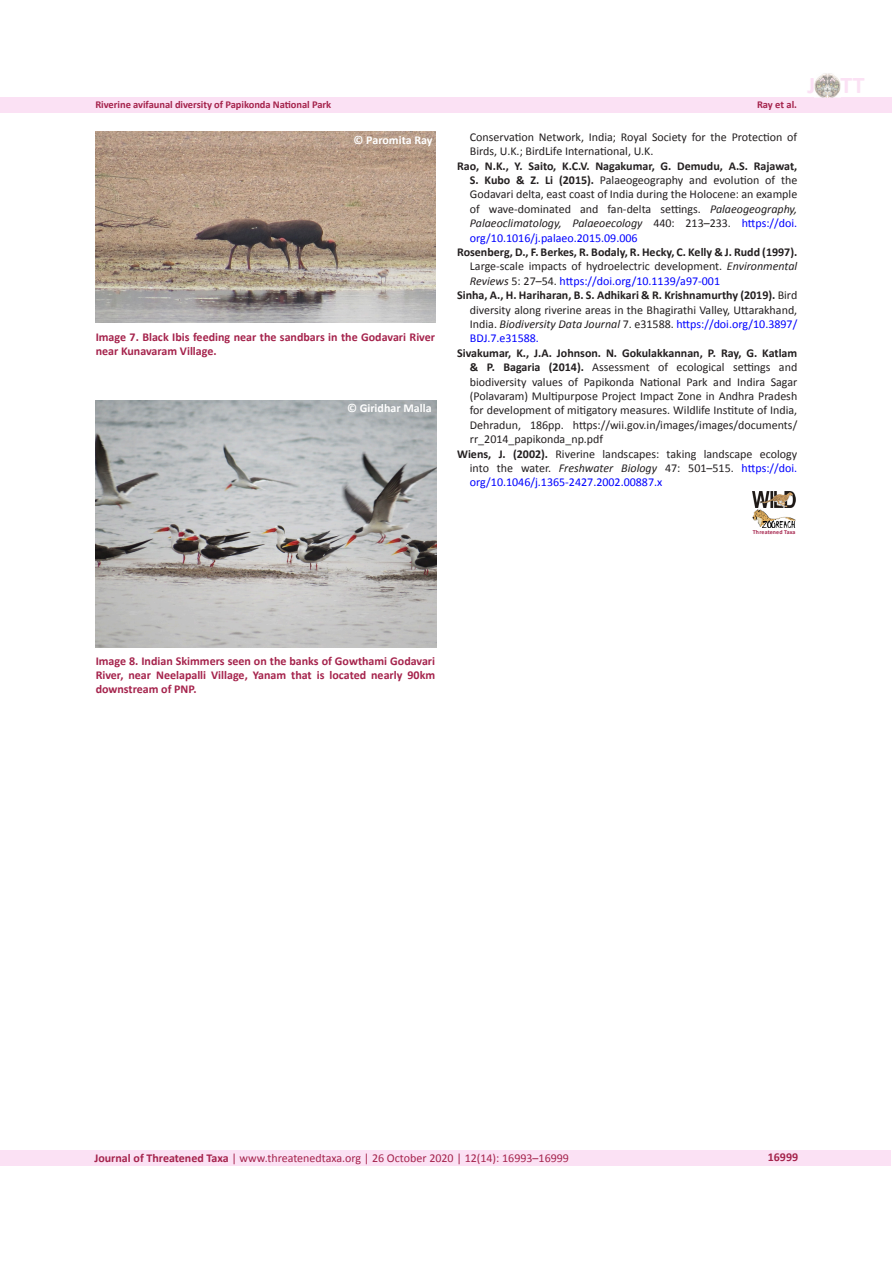
<style>
.page{position:relative;width:893px;height:1263px;background:#fff}
.page>*{position:absolute;margin:0;border:0;box-sizing:border-box;transform-origin:0 0}
.t1{font:700 24px "Calibri";color:#fbe1f4}
.t2{font:12px/14.4px "Calibri";color:#231f20;text-align:justify}
.t3{font:700 12px/14.4px "Calibri";color:#a5234c}
.t4{font:700 12px/14.4px "Calibri";color:#231f20;text-align:justify}
.t5{font:12px/14.4px "Calibri";color:#00f;text-align:justify}
.t6{font:12px "Calibri 2";color:#a5234c}
.t7{font:700 12px "Calibri";color:#fff}
.t8{font:12px "Calibri Bold 2";color:#a5234c}
.t9{font:700 10.5px "Calibri";letter-spacing:-.005em;color:#a5234c}
.t10{font:10.5px "Calibri Bold 2";letter-spacing:-.005em;color:#a5234c}
.t11{font:700 6px "Calibri";color:#a5234c}
.s1{font-weight:700}
.s2{font-style:italic}
.s3{font-family:"Calibri 2"}
.s4{color:#00f}
.s5{font-weight:400}
.s6{font-family:"Calibri Italic 2";font-weight:400}
.s7{font-weight:400;color:#00f}
.s8{font-family:"Calibri Italic 2"}
.s9{font-family:"Calibri 2";color:#00f}
.s10{font-weight:700;color:#231f20}
.s11{font-family:"Calibri 2";color:#231f20}
.s12{color:#231f20}
.s13{font-family:"Calibri Italic 2";color:#231f20}
.s14{font-family:"Calibri Bold 2"}
</style>
<div class="page">
<div style="left:1px;top:97px;width:891px;height:15px;background:#fbe1f4"></div>
<div style="left:0;top:1150px;width:891px;height:16px;background:#fbe1f4"></div>
<img style="left:815px;top:73px;width:25px;height:24px">
<img style="left:96px;top:132px;width:339px;height:191px">
<img style="left:96px;top:400px;width:340px;height:248px">
<img style="left:753px;top:492px;width:43px;height:36px">
<p class="t9" style="left:95px;top:98px;width:237px">Riverine avifaunal diversity of Papikonda National Park</p>
<p class="t10" style="left:757px;top:98px;width:42px">Ray et al.</p>
<p class="t7" style="left:354px;top:132px;width:80px">© Paromita Ray</p>
<p class="t3" style="left:96px;top:330px;width:341px">Image 7. Black Ibis feeding near the sandbars in the Godavari River near Kunavaram Village.</p>
<p class="t7" style="left:347px;top:400px;width:86px">© Giridhar Malla</p>
<p class="t2" style="left:470px;top:130px;width:329px">Conservation Network, India; Royal Society for the Protection of<br>Birds, U.K.; BirdLife International, U.K.</p>
<p class="t2" style="left:470px;top:158px;width:329px;text-indent:-13px"><span class="s1">Rao, N.K., Y. Saito, K.C.V. Nagakumar, G. Demudu, A.S. Rajawat, S. Kubo &amp; Z. Li (2015).</span> Palaeogeography and evolution of the Godavari delta, east coast of India during the Holocene: an example of wave-dominated and fan-delta settings. <span class="s2">Palaeogeography, Palaeoclimatology, Palaeoecology</span> <span class="s3">440: 213–233.</span> <span class="s4">https://doi. org/10.1016/j.palaeo.2015.09.006</span></p>
<p class="t4" style="left:470px;top:245px;width:329px;text-indent:-13px">Rosenberg, D., F. Berkes, R. Bodaly, R. Hecky, C. Kelly &amp; J. Rudd (1997).<br><span class="s5">Large-scale impacts of hydroelectric development.</span> <span class="s6">Environmental Reviews</span> <span class="s5">5: 27–54.</span> <span class="s7">https://doi.org/10.1139/a97-001</span></p>
<p class="t2" style="left:470px;top:288px;width:329px;text-indent:-13px"><span class="s1">Sinha, A., H. Hariharan, B. S. Adhikari &amp; R. Krishnamurthy (2019).</span> Bird diversity along riverine areas in the Bhagirathi Valley, Uttarakhand, <span class="s3">India.</span> <span class="s8">Biodiversity Data Journal</span> 7. e31588. <span class="s4">https://doi.org/10.3897/ BDJ.7.e31588</span><span class="s9">.</span></p>
<p class="t2" style="left:470px;top:346px;width:329px;text-indent:-13px"><span class="s1">Sivakumar, K., J.A. Johnson. N. Gokulakkannan, P. Ray, G. Katlam &amp; P. Bagaria (2014).</span> Assessment of ecological settings and biodiversity values of Papikonda National Park and Indira Sagar (Polavaram) Multipurpose Project Impact Zone in Andhra Pradesh for development of mitigatory measures. Wildlife Institute of India, Dehradun, 186pp. https://wii.gov.in/images/images/documents/ <span class="s3">rr_2014_papikonda_np.pdf</span></p>
<p class="t5" style="left:470px;top:446px;width:329px;text-indent:-13px"><span class="s10">Wiens, J. (2002).</span> <span class="s11">Riverine landscapes: taking landscape ecology </span><span class="s12">into the water.</span> <span class="s13">Freshwater Biology</span> <span class="s12">47: 501–515.</span> https://doi. org/10.1046/j.1365-2427.2002.00887.x</p>
<h1 class="t1" style="left:808px;top:70px;width:59px">J TT</h1>
<p class="t11" style="left:753px;top:528px;width:44px">Threatened Taxa</p>
<p class="t3" style="left:96px;top:653px;width:341px;text-align:justify">Image 8. Indian Skimmers seen on the banks of Gowthami Godavari River, near Neelapalli Village, Yanam that is located nearly 90km downstream of PNP.</p>
<p class="t6" style="left:94px;top:1150px;width:476px"><span class="s14">Journal of Threatened Taxa</span> | www.threatenedtaxa.org | 26 October 2020 | 12(14): 16993–16999</p>
<p class="t8" style="left:768px;top:1149px;width:32px">16999</p>
</div>
